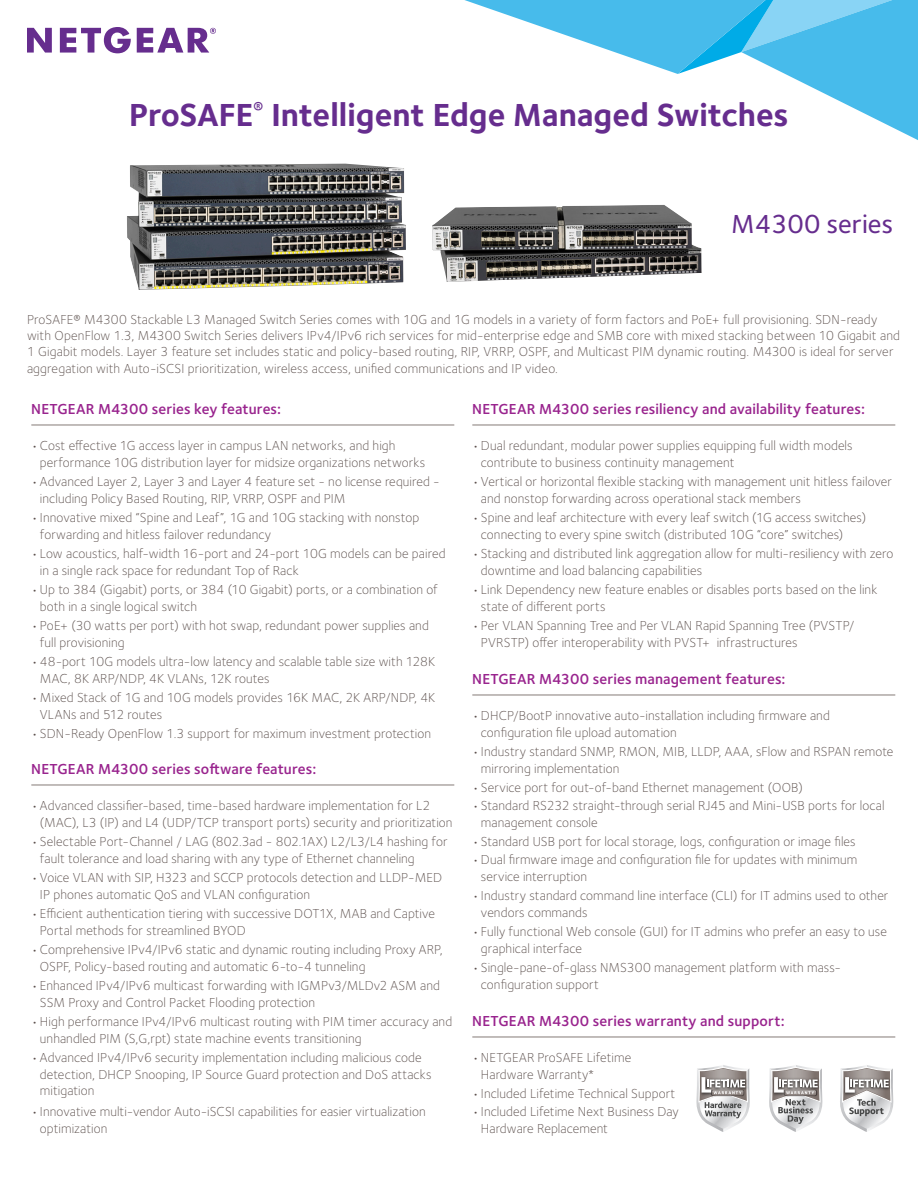
<style>
.page{position:relative;width:918px;height:1188px;background:#fff}
.page>*{position:absolute;margin:0;border:0;box-sizing:border-box;transform-origin:0 0}
.Body_Copy_-_FoundryS{font:700 33px "Foundry Sterling";letter-spacing:-.005em;color:#662d8e}
.body_copy10_12lite{font:500 27px "Foundry Sterling";color:#662d8e}
.pb_head{font:600 15px "Foundry Sterling";letter-spacing:.005em;color:#99248e}
.Body_Copy_-_FoundryS-2{font:300 13.5px/16.5px "Foundry Sterling";letter-spacing:.01em;color:#5d514e}
</style>
<div class="page">
<hr style="left:31px;top:425px;width:423px;height:1px;background:#857a77">
<hr style="left:31px;top:785px;width:423px;height:1px;background:#857a77">
<hr style="left:472px;top:425px;width:423px;height:1px;background:#857a77">
<hr style="left:472px;top:695px;width:423px;height:1px;background:#857a77">
<hr style="left:472px;top:1037px;width:423px;height:1px;background:#857a77">
<img style="left:432px;top:205px;width:270px;height:77px">
<img style="left:127px;top:164px;width:279px;height:126px">
<svg style="left:696px;top:1065px;width:54px;height:67px"></svg>
<svg style="left:769px;top:1065px;width:54px;height:67px"></svg>
<svg style="left:840px;top:1065px;width:54px;height:67px"></svg>
<svg style="left:464px;top:0;width:454px;height:140px"></svg>
<svg style="left:137px;top:28px;width:79px;height:25px"></svg>
<svg style="left:27px;top:28px;width:25px;height:25px"></svg>
<svg style="left:60px;top:27px;width:71px;height:26px"></svg>
<p class="Body_Copy_-_FoundryS" style="left:129px;top:95px;width:661px">ProSAFE<sup>®</sup> Intelligent Edge Managed Switches</p>
<p class="body_copy10_12lite" style="left:731px;top:208px;width:163px">M4300 series</p>
<p class="Body_Copy_-_FoundryS-2" style="left:27px;top:311px;width:875px">ProSAFE® M4300 Stackable L3 Managed Switch Series comes with 10G and 1G models in a variety of form factors and PoE+ full provisioning. SDN-ready with OpenFlow 1.3, M4300 Switch Series delivers IPv4/IPv6 rich services for mid-enterprise edge and SMB core with mixed stacking between 10 Gigabit and 1 Gigabit models. Layer 3 feature set includes static and policy-based routing, RIP, VRRP, OSPF, and Multicast PIM dynamic routing. M4300 is ideal for server aggregation with Auto-iSCSI prioritization, wireless access, unified communications and IP video.</p>
<p class="pb_head" style="left:31px;top:400px;width:251px">NETGEAR M4300 series key features:</p>
<p class="Body_Copy_-_FoundryS-2" style="left:40px;top:437px;width:387px;text-indent:-9px">• Cost effective 1G access layer in campus LAN networks, and high performance 10G distribution layer for midsize organizations networks</p>
<p class="Body_Copy_-_FoundryS-2" style="left:40px;top:473px;width:401px;text-indent:-9px">• Advanced Layer 2, Layer 3 and Layer 4 feature set - no license required - including Policy Based Routing, RIP, VRRP, OSPF and PIM</p>
<p class="Body_Copy_-_FoundryS-2" style="left:40px;top:509px;width:381px;text-indent:-9px">• Innovative mixed “Spine and Leaf”, 1G and 10G stacking with nonstop forwarding and hitless failover redundancy</p>
<p class="Body_Copy_-_FoundryS-2" style="left:40px;top:545px;width:407px;text-indent:-9px">• Low acoustics, half-width 16-port and 24-port 10G models can be paired in a single rack space for redundant Top of Rack</p>
<p class="Body_Copy_-_FoundryS-2" style="left:40px;top:581px;width:399px;text-indent:-9px">• Up to 384 (Gigabit) ports, or 384 (10 Gigabit) ports, or a combination of both in a single logical switch</p>
<p class="Body_Copy_-_FoundryS-2" style="left:40px;top:617px;width:390px;text-indent:-9px">• PoE+ (30 watts per port) with hot swap, redundant power supplies and full provisioning</p>
<p class="Body_Copy_-_FoundryS-2" style="left:40px;top:653px;width:397px;text-indent:-9px">• 48-port 10G models ultra-low latency and scalable table size with 128K<br>MAC, 8K ARP/NDP, 4K VLANs, 12K routes</p>
<p class="Body_Copy_-_FoundryS-2" style="left:40px;top:689px;width:397px;text-indent:-9px">• Mixed Stack of 1G and 10G models provides 16K MAC, 2K ARP/NDP, 4K<br>VLANs and 512 routes</p>
<p class="Body_Copy_-_FoundryS-2" style="left:31px;top:725px;width:401px">• SDN-Ready OpenFlow 1.3 support for maximum investment protection</p>
<p class="pb_head" style="left:31px;top:760px;width:287px">NETGEAR M4300 series software features:</p>
<p class="Body_Copy_-_FoundryS-2" style="left:40px;top:797px;width:414px;text-indent:-9px">• Advanced classifier-based, time-based hardware implementation for L2 (MAC), L3 (IP) and L4 (UDP/TCP transport ports) security and prioritization</p>
<p class="Body_Copy_-_FoundryS-2" style="left:40px;top:833px;width:409px;text-indent:-9px">• Selectable Port-Channel / LAG (802.3ad - 802.1AX) L2/L3/L4 hashing for fault tolerance and load sharing with any type of Ethernet channeling</p>
<p class="Body_Copy_-_FoundryS-2" style="left:40px;top:869px;width:404px;text-indent:-9px">• Voice VLAN with SIP, H323 and SCCP protocols detection and LLDP-MED<br>IP phones automatic QoS and VLAN configuration</p>
<p class="Body_Copy_-_FoundryS-2" style="left:40px;top:905px;width:397px;text-indent:-9px">• Efficient authentication tiering with successive DOT1X, MAB and Captive<br>Portal methods for streamlined BYOD</p>
<p class="Body_Copy_-_FoundryS-2" style="left:40px;top:941px;width:404px;text-indent:-9px">• Comprehensive IPv4/IPv6 static and dynamic routing including Proxy ARP,<br>OSPF, Policy-based routing and automatic 6-to-4 tunneling</p>
<p class="Body_Copy_-_FoundryS-2" style="left:40px;top:977px;width:402px;text-indent:-9px">• Enhanced IPv4/IPv6 multicast forwarding with IGMPv3/MLDv2 ASM and<br>SSM Proxy and Control Packet Flooding protection</p>
<p class="Body_Copy_-_FoundryS-2" style="left:40px;top:1013px;width:414px;text-indent:-9px">• High performance IPv4/IPv6 multicast routing with PIM timer accuracy and unhandled PIM (S,G,rpt) state machine events transitioning</p>
<p class="Body_Copy_-_FoundryS-2" style="left:40px;top:1049px;width:393px;text-indent:-9px">• Advanced IPv4/IPv6 security implementation including malicious code detection, DHCP Snooping, IP Source Guard protection and DoS attacks mitigation</p>
<p class="Body_Copy_-_FoundryS-2" style="left:40px;top:1103px;width:387px;text-indent:-9px">• Innovative multi-vendor Auto-iSCSI capabilities for easier virtualization optimization</p>
<p class="pb_head" style="left:472px;top:400px;width:394px">NETGEAR M4300 series resiliency and availability features:</p>
<p class="Body_Copy_-_FoundryS-2" style="left:481px;top:437px;width:373px;text-indent:-9px">• Dual redundant, modular power supplies equipping full width models contribute to business continuity management</p>
<p class="Body_Copy_-_FoundryS-2" style="left:481px;top:473px;width:413px;text-indent:-9px">• Vertical or horizontal flexible stacking with management unit hitless failover and nonstop forwarding across operational stack members</p>
<p class="Body_Copy_-_FoundryS-2" style="left:481px;top:509px;width:387px;text-indent:-9px">• Spine and leaf architecture with every leaf switch (1G access switches) connecting to every spine switch (distributed 10G “core” switches)</p>
<p class="Body_Copy_-_FoundryS-2" style="left:481px;top:545px;width:414px;text-indent:-9px">• Stacking and distributed link aggregation allow for multi-resiliency with zero downtime and load balancing capabilities</p>
<p class="Body_Copy_-_FoundryS-2" style="left:481px;top:581px;width:398px;text-indent:-9px">• Link Dependency new feature enables or disables ports based on the link state of different ports</p>
<p class="Body_Copy_-_FoundryS-2" style="left:481px;top:617px;width:375px;text-indent:-9px">• Per VLAN Spanning Tree and Per VLAN Rapid Spanning Tree (PVSTP/<br>PVRSTP) offer interoperability with PVST+ infrastructures</p>
<p class="pb_head" style="left:472px;top:670px;width:315px">NETGEAR M4300 series management features:</p>
<p class="Body_Copy_-_FoundryS-2" style="left:481px;top:707px;width:350px;text-indent:-9px">• DHCP/BootP innovative auto-installation including firmware and configuration file upload automation</p>
<p class="Body_Copy_-_FoundryS-2" style="left:481px;top:743px;width:414px;text-indent:-9px">• Industry standard SNMP, RMON, MIB, LLDP, AAA, sFlow and RSPAN remote mirroring implementation</p>
<p class="Body_Copy_-_FoundryS-2" style="left:472px;top:779px;width:332px">• Service port for out-of-band Ethernet management (OOB)</p>
<p class="Body_Copy_-_FoundryS-2" style="left:481px;top:797px;width:405px;text-indent:-9px">• Standard RS232 straight-through serial RJ45 and Mini-USB ports for local management console</p>
<p class="Body_Copy_-_FoundryS-2" style="left:472px;top:833px;width:385px">• Standard USB port for local storage, logs, configuration or image files</p>
<p class="Body_Copy_-_FoundryS-2" style="left:481px;top:851px;width:378px;text-indent:-9px">• Dual firmware image and configuration file for updates with minimum service interruption</p>
<p class="Body_Copy_-_FoundryS-2" style="left:481px;top:887px;width:409px;text-indent:-9px">• Industry standard command line interface (CLI) for IT admins used to other vendors commands</p>
<p class="Body_Copy_-_FoundryS-2" style="left:481px;top:923px;width:407px;text-indent:-9px">• Fully functional Web console (GUI) for IT admins who prefer an easy to use graphical interface</p>
<p class="Body_Copy_-_FoundryS-2" style="left:481px;top:959px;width:362px;text-indent:-9px">• Single-pane-of-glass NMS300 management platform with mass&shy;configuration support</p>
<p class="pb_head" style="left:472px;top:1012px;width:314px">NETGEAR M4300 series warranty and support:</p>
<p class="Body_Copy_-_FoundryS-2" style="left:481px;top:1049px;width:152px;text-indent:-9px">• NETGEAR ProSAFE Lifetime<br>Hardware Warranty*</p>
<p class="Body_Copy_-_FoundryS-2" style="left:472px;top:1085px;width:205px">• Included Lifetime Technical Support</p>
<p class="Body_Copy_-_FoundryS-2" style="left:481px;top:1103px;width:199px;text-indent:-9px">• Included Lifetime Next Business Day<br>Hardware Replacement</p>
</div>
